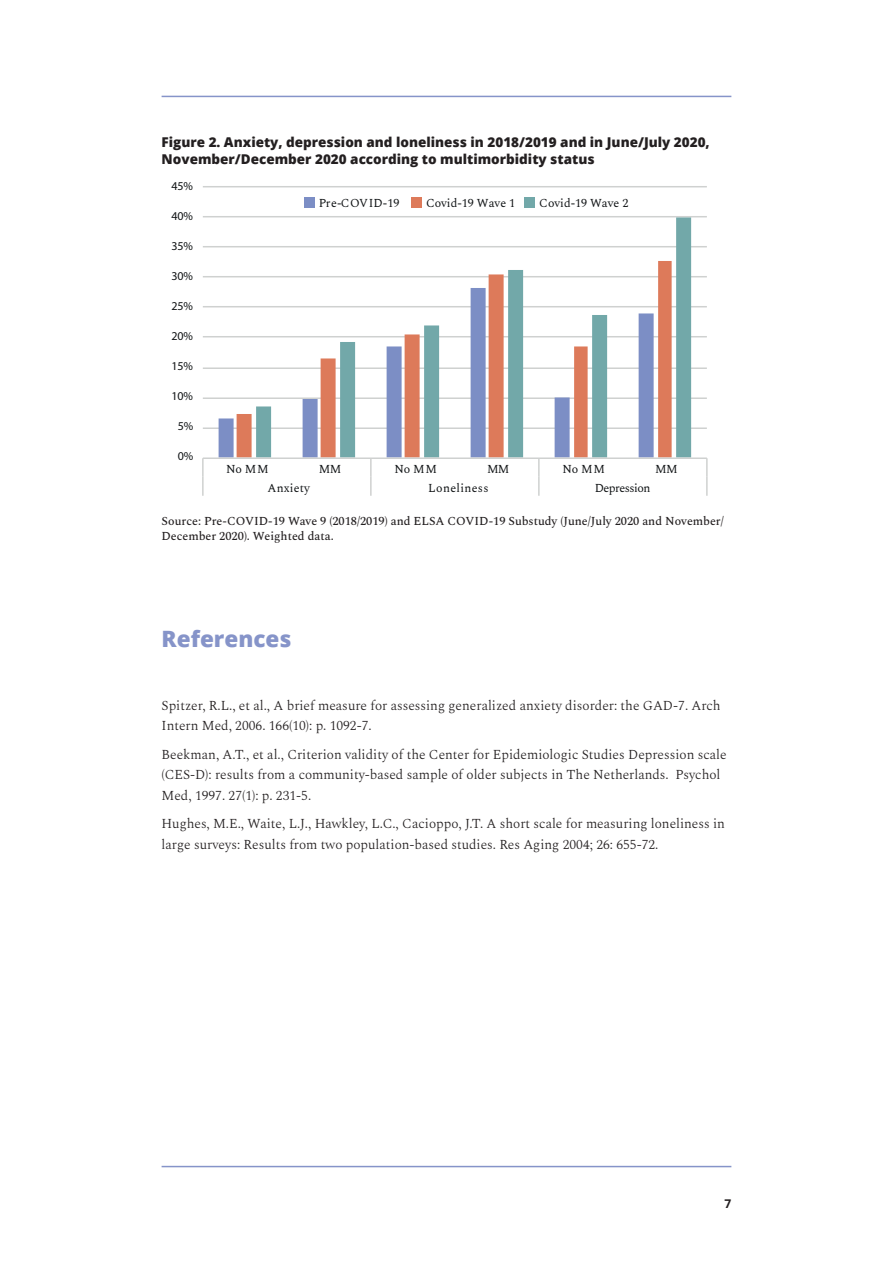
<style>
.page{position:relative;width:893px;height:1263px;background:#fff}
.page>*{position:absolute;margin:0;border:0;box-sizing:border-box;transform-origin:0 0}
.Endnotes_heading{font:800 22.5px "Open Sans";color:#8694c9}
.Endnotes{font:300 13.5px/20.2px "Spectral";color:#231f20}
.Caption{font:800 13.5px/16.5px "Open Sans";color:#231f20}
.Source{font:500 12px/15px "Spectral";color:#231f20}
.t1{font:12px "Spectral";color:#101315}
.t2{font:12px "Myriad Pro";letter-spacing:-.01em;color:#101315}
.t3{font:12px "Spectral";letter-spacing:.03em;color:#101315}
.t4{font:12px "Spectral";letter-spacing:-.04em;color:#101315}
.t5{font:700 12px "Open Sans";color:#231f20}
</style>
<div class="page">
<hr style="left:162px;top:1166px;width:569px;height:1px;background:#8694c9">
<hr style="left:162px;top:96px;width:569px;height:1px;background:#8694c9">
<hr style="left:203px;top:427px;width:504px;height:2px;background:#cfd1d0">
<hr style="left:203px;top:397px;width:504px;height:2px;background:#cfd1d0">
<hr style="left:203px;top:367px;width:504px;height:2px;background:#cfd1d0">
<hr style="left:203px;top:336px;width:504px;height:1px;background:#cfd1d0">
<hr style="left:203px;top:306px;width:504px;height:1px;background:#cfd1d0">
<hr style="left:203px;top:276px;width:504px;height:1px;background:#cfd1d0">
<hr style="left:203px;top:246px;width:504px;height:1px;background:#cfd1d0">
<hr style="left:203px;top:216px;width:504px;height:1px;background:#cfd1d0">
<hr style="left:203px;top:186px;width:504px;height:1px;background:#cfd1d0">
<svg style="left:219px;top:307px;width:18px;height:150px"></svg>
<svg style="left:237px;top:277px;width:19px;height:180px"></svg>
<svg style="left:256px;top:217px;width:435px;height:240px"></svg>
<hr style="left:203px;top:457px;width:504px;height:2px;background:#cfd1d0">
<svg style="left:202px;top:458px;width:2px;height:18px"></svg>
<svg style="left:370px;top:459px;width:2px;height:17px"></svg>
<svg style="left:538px;top:459px;width:2px;height:17px"></svg>
<svg style="left:706px;top:458px;width:2px;height:18px"></svg>
<hr style="left:202px;top:476px;width:2px;height:20px;background:#cfd1d0">
<hr style="left:370px;top:476px;width:2px;height:20px;background:#cfd1d0">
<hr style="left:538px;top:476px;width:2px;height:20px;background:#cfd1d0">
<hr style="left:706px;top:476px;width:2px;height:20px;background:#cfd1d0">
<div style="left:304px;top:197px;width:10px;height:11px;background:#7c8ec5"></div>
<div style="left:411px;top:197px;width:11px;height:11px;background:#dd7a5a"></div>
<div style="left:525px;top:197px;width:10px;height:11px;background:#72a8a9"></div>
<p class="Caption" style="left:162px;top:133px;width:550px">Figure 2. Anxiety, depression and loneliness in 2018/2019 and in June/July 2020,<br>November/December 2020 according to multimorbidity status</p>
<p class="t2" style="left:172px;top:179px;width:23px">45%</p>
<p class="t2" style="left:172px;top:209px;width:23px">40%</p>
<p class="t2" style="left:172px;top:239px;width:23px">35%</p>
<p class="t2" style="left:172px;top:269px;width:23px">30%</p>
<p class="t2" style="left:172px;top:299px;width:23px">25%</p>
<p class="t2" style="left:172px;top:329px;width:23px">20%</p>
<p class="t2" style="left:172px;top:359px;width:23px">15%</p>
<p class="t2" style="left:172px;top:389px;width:23px">10%</p>
<p class="t2" style="left:178px;top:419px;width:17px">5%</p>
<p class="t2" style="left:178px;top:449px;width:17px">0%</p>
<p class="t1" style="left:319px;top:194px;width:82px">Pre-COVID-19</p>
<p class="t1" style="left:426px;top:194px;width:91px">Covid-19 Wave 1</p>
<p class="t1" style="left:539px;top:194px;width:91px">Covid-19 Wave 2</p>
<p class="t1" style="left:226px;top:460px;width:44px">No MM</p>
<p class="t1" style="left:319px;top:460px;width:24px">MM</p>
<p class="t1" style="left:394px;top:460px;width:44px">No MM</p>
<p class="t1" style="left:487px;top:460px;width:24px">MM</p>
<p class="t1" style="left:563px;top:460px;width:44px">No MM</p>
<p class="t1" style="left:655px;top:460px;width:24px">MM</p>
<p class="t1" style="left:267px;top:479px;width:44px">Anxiety</p>
<p class="t3" style="left:428px;top:479px;width:62px">Loneliness</p>
<p class="t4" style="left:595px;top:479px;width:57px">Depression</p>
<p class="Source" style="left:162px;top:513px;width:564px">Source: Pre-COVID-19 Wave 9 (2018/2019) and ELSA COVID-19 Substudy (June/July 2020 and November/<br>December 2020). Weighted data.</p>
<p class="Endnotes_heading" style="left:162px;top:622px;width:131px">References</p>
<p class="Endnotes" style="left:162px;top:694px;width:561px">Spitzer, R.L., et al., A brief measure for assessing generalized anxiety disorder: the GAD-7. Arch<br>Intern Med, 2006. 166(10): p. 1092-7.</p>
<p class="Endnotes" style="left:162px;top:743px;width:567px">Beekman, A.T., et al., Criterion validity of the Center for Epidemiologic Studies Depression scale (CES-D): results from a community-based sample of older subjects in The Netherlands. Psychol<br>Med, 1997. 27(1): p. 231-5.</p>
<p class="Endnotes" style="left:162px;top:813px;width:565px">Hughes, M.E., Waite, L.J., Hawkley, L.C., Cacioppo, J.T. A short scale for measuring loneliness in large surveys: Results from two population-based studies. Res Aging 2004; 26: 655-72.</p>
<p class="t5" style="left:724px;top:1195px;width:8px">7</p>
</div>
